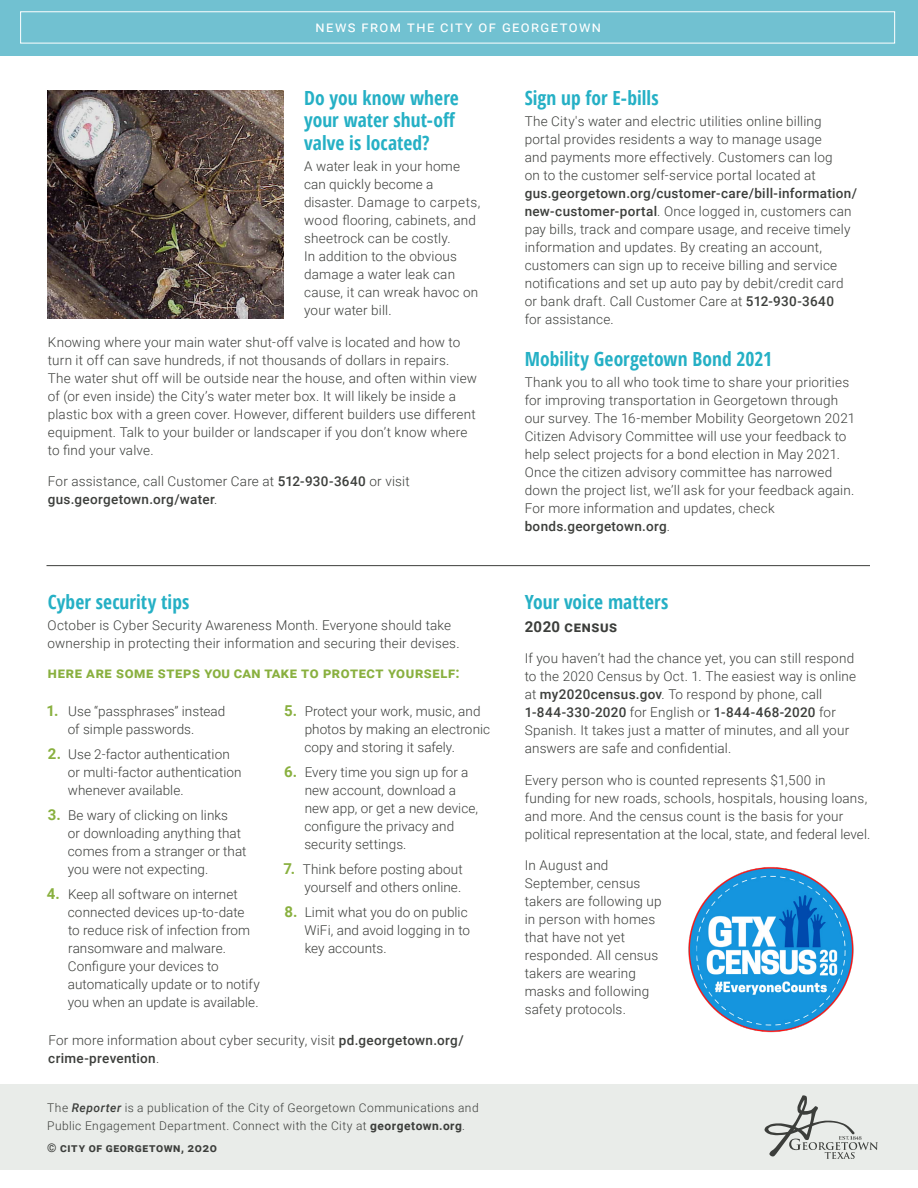
<style>
.page{position:relative;width:918px;height:1188px;background:#fff}
.page>*{position:absolute;margin:0;border:0;box-sizing:border-box;transform-origin:0 0}
.Blue_Headers{font:700 condensed 19.5px/22.5px "Open Sans";letter-spacing:.005em;color:#25b0c5}
.green_subheaders{font:700 15px "Roboto";letter-spacing:.035em;color:#89b03f}
.t1{font:15px "Roboto";letter-spacing:.095em;color:#fff}
.subhead{font:700 15px "Roboto";letter-spacing:.035em;color:#3c3e3b}
.Body_Copy{font:300 13.5px/18px "Roboto";letter-spacing:.015em;color:#3c3e3b}
.t2{font:300 12px/18px "Roboto";letter-spacing:.035em;color:#3c3e3b}
.t3{font:700 12px "Roboto";letter-spacing:.05em;color:#3c3e3b}
.s1{font-weight:500}
.s2{font-weight:700;font-size:15px;color:#89b03f}
.s3{font-weight:500;font-style:italic}
.s4{font-weight:700}
</style>
<div class="page">
<div style="left:0;top:0;width:918px;height:55px;background:#71c1d1"></div>
<div style="left:20px;top:11px;width:875px;height:32px;border:1px solid #fff"></div>
<div style="left:0;top:1085px;width:918px;height:85px;background:#e9ece9"></div>
<svg style="left:764px;top:1095px;width:114px;height:64px"></svg>
<hr style="left:46px;top:565px;width:824px;height:1px;background:#3c3e3b">
<img style="left:688px;top:867px;width:166px;height:166px">
<img style="left:48px;top:90px;width:236px;height:229px">
<p class="t1" style="left:315px;top:16px;width:287px">news from the city of georgetown</p>
<p class="Blue_Headers" style="left:304px;top:86px;width:156px">Do you know where your water shut-off valve is located?</p>
<p class="Body_Copy" style="left:304px;top:157px;width:178px">A water leak in your home can quickly become a disaster. Damage to carpets, wood flooring, cabinets, and sheetrock can be costly.<br>In addition to the obvious damage a water leak can cause, it can wreak havoc on your water bill.</p>
<p class="Body_Copy" style="left:48px;top:332px;width:431px">Knowing where your main water shut-off valve is located and how to turn it off can save hundreds, if not thousands of dollars in repairs.<br>The water shut off will be outside near the house, and often within view of (or even inside) the City’s water meter box. It will likely be inside a plastic box with a green cover. However, different builders use different equipment. Talk to your builder or landscaper if you don’t know where to find your valve.</p>
<p class="Body_Copy" style="left:48px;top:472px;width:364px">For assistance, call Customer Care at <span class="s1">512-930-3640</span> or visit <span class="s1">gus.georgetown.org/water</span>.</p>
<p class="Blue_Headers" style="left:48px;top:590px;width:143px">Cyber security tips</p>
<p class="Body_Copy" style="left:48px;top:616px;width:413px">October is Cyber Security Awareness Month. Everyone should take ownership in protecting their information and securing their devises.</p>
<p class="green_subheaders" style="left:48px;top:662px;width:413px">here are some steps you can take to protect yourself:</p>
<p class="Body_Copy" style="left:68px;top:702px;width:159px;text-indent:-22px"><span class="s2">1.</span> Use “passphrases” instead of simple passwords.</p>
<p class="Body_Copy" style="left:68px;top:745px;width:175px;text-indent:-20px"><span class="s2">2.</span> Use 2-factor authentication or multi-factor authentication whenever available.</p>
<p class="Body_Copy" style="left:68px;top:805px;width:180px;text-indent:-20px"><span class="s2">3.</span> Be wary of clicking on links<br>or downloading anything that comes from a stranger or that you were not expecting.</p>
<p class="Body_Copy" style="left:68px;top:884px;width:193px;text-indent:-21px"><span class="s2">4.</span> Keep all software on internet connected devices up-to-date<br>to reduce risk of infection from ransomware and malware.<br>Configure your devices to automatically update or to notify you when an update is available.</p>
<p class="Body_Copy" style="left:304px;top:702px;width:187px;text-indent:-20px"><span class="s2">5.</span> Protect your work, music, and photos by making an electronic copy and storing it safely.</p>
<p class="Body_Copy" style="left:304px;top:763px;width:175px;text-indent:-20px"><span class="s2">6.</span> Every time you sign up for a new account, download a new app, or get a new device, configure the privacy and security settings.</p>
<p class="Body_Copy" style="left:284px;top:859px;width:181px;text-align:right"><span class="s2">7.</span> Think before posting about yourself and others online.</p>
<p class="Body_Copy" style="left:304px;top:902px;width:167px;text-indent:-20px"><span class="s2">8.</span> Limit what you do on public<br>WiFi, and avoid logging in to key accounts.</p>
<p class="Body_Copy" style="left:48px;top:1031px;width:417px">For more information about cyber security, visit <span class="s1">pd.georgetown.org/ crime-prevention</span>.</p>
<p class="t2" style="left:47px;top:1098px;width:433px">The <span class="s3">Reporter</span> is a publication of the City of Georgetown Communications and<br>Public Engagement Department. Connect with the City at <span class="s4">georgetown.org</span>.</p>
<p class="t3" style="left:47px;top:1139px;width:171px">© city of georgetown, 2020</p>
<p class="Blue_Headers" style="left:525px;top:86px;width:136px">Sign up for E-bills</p>
<p class="Body_Copy" style="left:525px;top:112px;width:334px">The City's water and electric utilities online billing portal provides residents a way to manage usage<br>and payments more effectively. Customers can log<br>on to the customer self-service portal located at <span class="s1">gus.georgetown.org/customer-care/bill-information/ new-customer-portal</span>. Once logged in, customers can pay bills, track and compare usage, and receive timely information and updates. By creating an account, customers can sign up to receive billing and service notifications and set up auto pay by debit/credit card or bank draft. Call Customer Care at <span class="s1">512-930-3640<br></span>for assistance.</p>
<p class="Blue_Headers" style="left:525px;top:347px;width:249px">Mobility Georgetown Bond 2021</p>
<p class="Body_Copy" style="left:525px;top:373px;width:332px">Thank you to all who took time to share your priorities for improving transportation in Georgetown through our survey. The 16-member Mobility Georgetown 2021<br>Citizen Advisory Committee will use your feedback to help select projects for a bond election in May 2021.<br>Once the citizen advisory committee has narrowed down the project list, we’ll ask for your feedback again.<br>For more information and updates, check <span class="s1">bonds.georgetown.org</span>.</p>
<p class="Blue_Headers" style="left:525px;top:590px;width:145px">Your voice matters</p>
<p class="subhead" style="left:525px;top:616px;width:94px">2020 census</p>
<p class="Body_Copy" style="left:525px;top:649px;width:333px">If you haven’t had the chance yet, you can still respond to the 2020 Census by Oct. 1. The easiest way is online at <span class="s1">my2020census.gov</span>. To respond by phone, call <span class="s1">1-844-330-2020</span> for English or <span class="s1">1-844-468-2020</span> for Spanish. It takes just a matter of minutes, and all your answers are safe and confidential.</p>
<p class="Body_Copy" style="left:525px;top:770px;width:347px">Every person who is counted represents $1,500 in funding for new roads, schools, hospitals, housing loans, and more. And the census count is the basis for your political representation at the local, state, and federal level.</p>
<p class="Body_Copy" style="left:525px;top:856px;width:138px">In August and<br>September, census takers are following up in person with homes that have not yet responded. All census takers are wearing masks and following safety protocols.</p>
</div>
